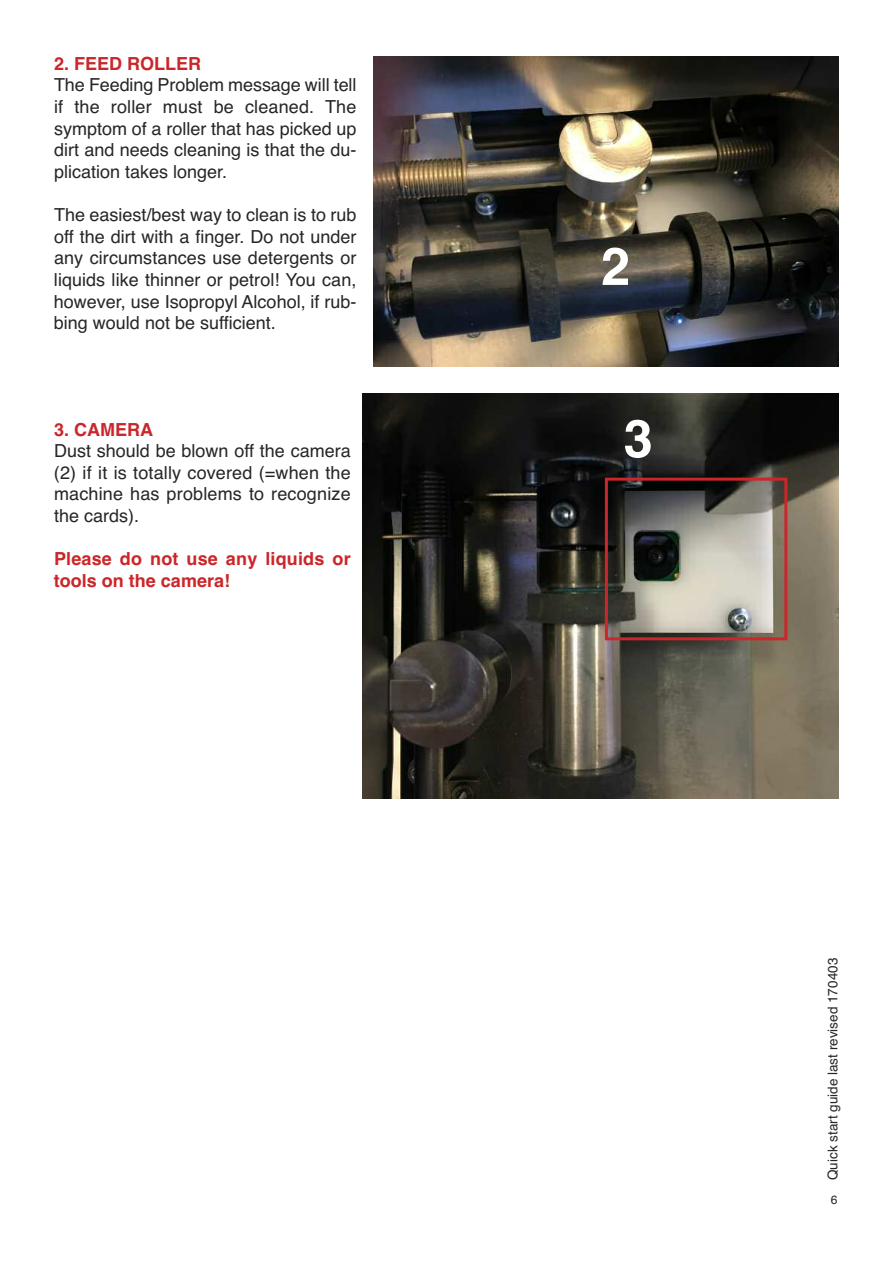
<style>
.page{position:relative;width:893px;height:1263px;background:#fff}
.page>*{position:absolute;margin:0;border:0;box-sizing:border-box;transform-origin:0 0}
.t1{font:700 52.5px "Helvetica";color:#fff}
.t2{font:18px/21.6px "Helvetica";color:#272526;text-align:justify}
.t3{font:700 18px/21.6px "Helvetica";color:#cb262a}
.t4{font:13.5px "Helvetica";color:#272526}
.t5{font:12px "Helvetica";color:#272526}
</style>
<div class="page">
<img style="left:374px;top:56px;width:465px;height:310px">
<img style="left:363px;top:393px;width:476px;height:406px">
<div style="left:605px;top:478px;width:182px;height:162px;border:3px solid #cb262a"></div>
<p class="t3" style="left:54px;top:53px;width:149px">2. FEED ROLLER</p>
<p class="t2" style="left:54px;top:75px;width:304px">The Feeding Problem message will tell if the roller must be cleaned. The symptom of a roller that has picked up dirt and needs cleaning is that the du&shy;plication takes longer.</p>
<p class="t2" style="left:54px;top:204px;width:304px">The easiest/best way to clean is to rub off the dirt with a finger. Do not under any circumstances use detergents or liquids like thinner or petrol! You can, however, use Isopropyl Alcohol, if rub&shy;bing would not be sufficient.</p>
<p class="t3" style="left:54px;top:419px;width:101px">3. CAMERA</p>
<p class="t2" style="left:54px;top:440px;width:298px">Dust should be blown off the camera (2) if it is totally covered (=when the machine has problems to recognize the cards).</p>
<p class="t3" style="left:54px;top:548px;width:298px">Please do not use any liquids or tools on the camera!</p>
<h1 class="t1" style="left:601px;top:224px;width:31px">2</h1>
<h1 class="t1" style="left:624px;top:396px;width:31px">3</h1>
<p class="t4" style="left:822px;top:1180px;width:224px;rotate:-90deg">Quick start guide last revised 170403</p>
<p class="t5" style="left:831px;top:1191px;width:8px">6</p>
</div>
